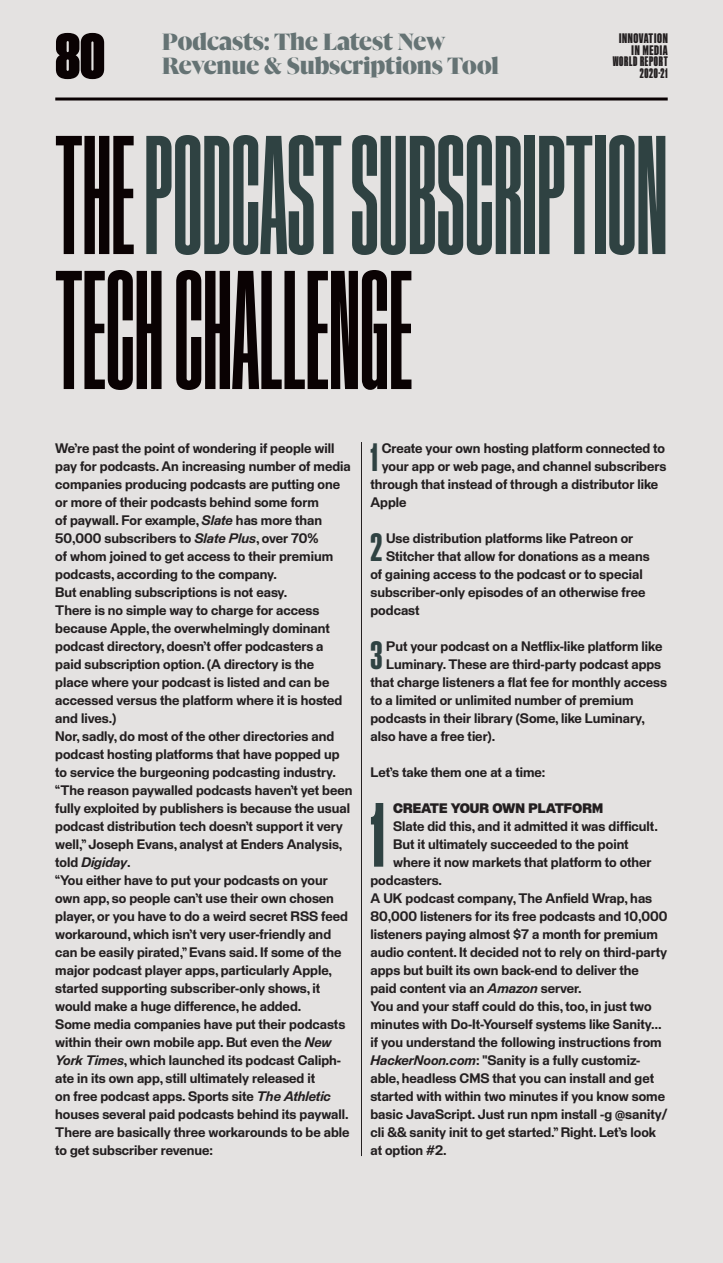
<style>
.page{position:relative;width:723px;height:1263px;background:#e4e2e1}
.page>*{position:absolute;margin:0;border:0;box-sizing:border-box;transform-origin:0 0}
.t1{font:165px/135px "Staff XXX Condensed";color:#2f4242}
.t2{font:600 88.95px "Staff XXX Condensed";color:#2f4242}
.t3{font:900 63px "Staff XX Condensed";color:#0a0203}
.t4{font:600 38.7px "Staff XX Condensed";color:#2f4242}
.t5{font:900 27px/23.2px "Gliko Modern L";letter-spacing:-.005em;color:#657374}
.t6{font:600 13.5px/18px "Staff";color:#231f20}
.t7{font:700 13.5px/11.6px "Staff XX Condensed";letter-spacing:.05em;color:#231f20;text-align:right}
.t8{font:900 13.5px "Staff";color:#231f20}
.t9{font:700 13.5px "Staff XXX Condensed";letter-spacing:.05em;color:#231f20}
.s1{font-family:"Staff XXX Condensed"}
.s2{color:#0a0203}
.s3{font-style:italic}
</style>
<div class="page">
<hr style="left:361px;top:442px;width:1px;height:714px;background:#231f20">
<hr style="left:55px;top:98px;width:613px;height:3px;background:#0a0203">
<p class="t3" style="left:55px;top:21px;width:51px">80</p>
<p class="t5" style="left:162px;top:31px;width:338px">Podcasts: The Latest New<br>Revenue &amp; Subscriptions Tool</p>
<p class="t7" style="left:613px;top:32px;width:57px">INNOVATION<br>IN MEDIA<br><span class="s1">WORLD REPORT</span></p>
<p class="t9" style="left:640px;top:66px;width:29px">2020-21</p>
<p class="t1" style="left:55px;top:131px;width:614px"><span class="s2">THE</span> PODCAST SUBSCRIPTION<br><span class="s2">TECH CHALLENGE</span></p>
<p class="t6" style="left:55px;top:439px;width:299px">We’re past the point of wondering if people will pay for podcasts. An increasing number of media companies producing podcasts are putting one or more of their podcasts behind some form<br>of paywall. For example, <span class="s3">Slate</span> has more than 50,000 subscribers to <span class="s3">Slate Plus</span>, over 70%<br>of whom joined to get access to their premium podcasts, according to the company.<br>But enabling subscriptions is not easy.<br>There is no simple way to charge for access because Apple, the overwhelmingly dominant podcast directory, doesn’t offer podcasters a paid subscription option. (A directory is the<br>place where your podcast is listed and can be accessed versus the platform where it is hosted and lives.)<br>Nor, sadly, do most of the other directories and podcast hosting platforms that have popped up to service the burgeoning podcasting industry. “The reason paywalled podcasts haven’t yet been fully exploited by publishers is because the usual podcast distribution tech doesn’t support it very well,” Joseph Evans, analyst at Enders Analysis, told <span class="s3">Digiday</span>.<br>“You either have to put your podcasts on your own app, so people can’t use their own chosen player, or you have to do a weird secret RSS feed workaround, which isn’t very user-friendly and can be easily pirated,” Evans said. If some of the major podcast player apps, particularly Apple, started supporting subscriber-only shows, it would make a huge difference, he added.<br>Some media companies have put their podcasts within their own mobile app. But even the <span class="s3">New York Times</span>, which launched its podcast Caliph&shy;ate in its own app, still ultimately released it<br>on free podcast apps. Sports site <span class="s3">The Athletic </span>houses several paid podcasts behind its paywall.<br>There are basically three workarounds to be able to get subscriber revenue:</p>
<p class="t4" style="left:370px;top:436px;width:9px">1</p>
<p class="t6" style="left:382px;top:439px;width:285px">Create your own hosting platform connected to</p>
<p class="t6" style="left:382px;top:457px;width:286px">your app or web page, and channel subscribers</p>
<p class="t6" style="left:370px;top:475px;width:289px">through that instead of through a distributor like</p>
<p class="t6" style="left:370px;top:493px;width:38px">Apple</p>
<p class="t4" style="left:370px;top:526px;width:13px">2</p>
<p class="t6" style="left:386px;top:529px;width:249px">Use distribution platforms like Patreon or</p>
<p class="t6" style="left:386px;top:547px;width:265px">Stitcher that allow for donations as a means</p>
<p class="t6" style="left:370px;top:565px;width:274px">of gaining access to the podcast or to special</p>
<p class="t6" style="left:370px;top:583px;width:276px">subscriber-only episodes of an otherwise free</p>
<p class="t6" style="left:370px;top:601px;width:50px">podcast</p>
<p class="t4" style="left:370px;top:634px;width:13px">3</p>
<p class="t6" style="left:386px;top:637px;width:278px">Put your podcast on a Netflix-like platform like</p>
<p class="t6" style="left:386px;top:655px;width:276px">Luminary. These are third-party podcast apps</p>
<p class="t6" style="left:370px;top:673px;width:298px">that charge listeners a flat fee for monthly access</p>
<p class="t6" style="left:370px;top:691px;width:264px">to a limited or unlimited number of premium</p>
<p class="t6" style="left:370px;top:709px;width:276px">podcasts in their library (Some, like Luminary,</p>
<p class="t6" style="left:370px;top:727px;width:126px">also have a free tier).</p>
<p class="t6" style="left:370px;top:763px;width:176px">Let’s take them one at a time:</p>
<p class="t2" style="left:370px;top:789px;width:15px">1</p>
<p class="t8" style="left:393px;top:800px;width:211px">CREATE YOUR OWN PLATFORM</p>
<p class="t6" style="left:393px;top:817px;width:266px">Slate did this, and it admitted it was difficult.</p>
<p class="t6" style="left:393px;top:835px;width:237px">But it ultimately succeeded to the point</p>
<p class="t6" style="left:393px;top:853px;width:260px">where it now markets that platform to other</p>
<p class="t6" style="left:370px;top:871px;width:73px">podcasters.</p>
<p class="t6" style="left:370px;top:889px;width:283px">A UK podcast company, The Anfield Wrap, has</p>
<p class="t6" style="left:370px;top:907px;width:298px">80,000 listeners for its free podcasts and 10,000</p>
<p class="t6" style="left:370px;top:925px;width:289px">listeners paying almost $7 a month for premium</p>
<p class="t6" style="left:370px;top:943px;width:298px">audio content. It decided not to rely on third-party</p>
<p class="t6" style="left:370px;top:961px;width:270px">apps but built its own back-end to deliver the</p>
<p class="t6" style="left:370px;top:979px;width:213px">paid content via an <span class="s3">Amazon</span> server.</p>
<p class="t6" style="left:370px;top:997px;width:282px">You and your staff could do this, too, in just two</p>
<p class="t6" style="left:370px;top:1015px;width:293px">minutes with Do-It-Yourself systems like Sanity…</p>
<p class="t6" style="left:370px;top:1033px;width:293px">if you understand the following instructions from</p>
<p class="t6" style="left:370px;top:1051px;width:271px"><span class="s3">HackerNoon.com</span>: "Sanity is a fully customiz-</p>
<p class="t6" style="left:370px;top:1069px;width:285px">able, headless CMS that you can install and get</p>
<p class="t6" style="left:370px;top:1087px;width:296px">started with within two minutes if you know some</p>
<p class="t6" style="left:370px;top:1105px;width:298px">basic JavaScript. Just run npm install -g @sanity/</p>
<p class="t6" style="left:370px;top:1123px;width:287px">cli &amp;&amp; sanity init to get started.” Right. Let’s look</p>
<p class="t6" style="left:370px;top:1141px;width:78px">at option #2.</p>
</div>
